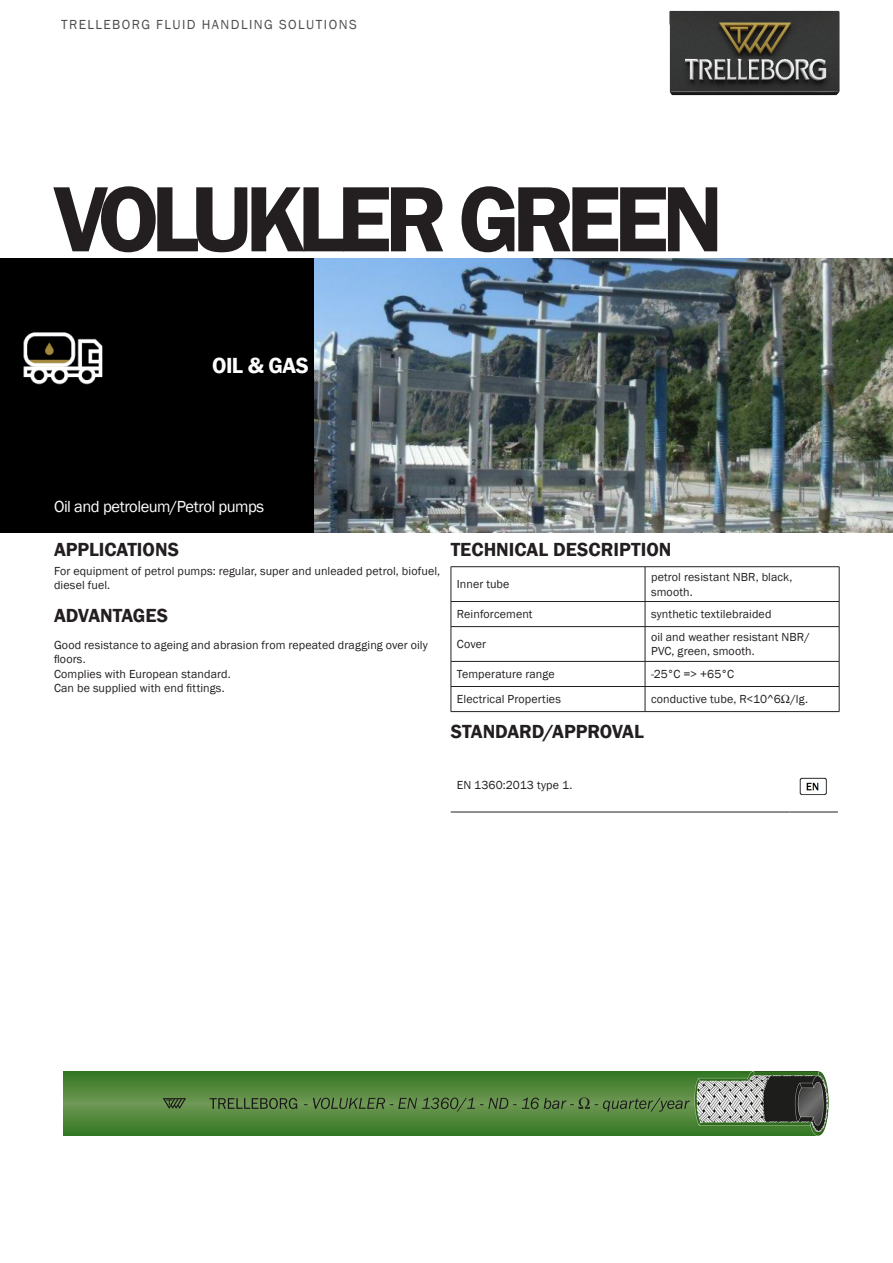
<style>
.page{position:relative;width:893px;height:1263px;background:#fff}
.page>*{position:absolute;margin:0;border:0;box-sizing:border-box;transform-origin:0 0}
._002_PRODUCT_NAME_1{font:600 96px "Franklin Gothic";letter-spacing:-.085em;color:#231f20}
._004_MARKET_SEGMENT{font:600 22.5px "Franklin Gothic";letter-spacing:-.02em;color:#fff}
.Title_Bold{font:600 19.5px "Franklin Gothic";color:#231f20}
._005_APPLICATION{font:16.5px "Franklin Gothic";letter-spacing:-.03em;color:#fff}
.t1{font:13.5px "Franklin Gothic";letter-spacing:.105em;color:#231f20}
.TableBody{font:12px/14.4px "Franklin Gothic";letter-spacing:.01em;color:#231f20}
._006_TITRE{font:12px/14.4px "Franklin Gothic";letter-spacing:.01em;color:#231f20}
.Text_8_PT{font:12px/14.4px "Franklin Gothic";letter-spacing:.01em;color:#231f20}
</style>
<div class="page">
<img style="left:669px;top:10px;width:171px;height:86px">
<div style="left:0;top:258px;width:315px;height:275px;background:#000"></div>
<img style="left:315px;top:258px;width:578px;height:275px">
<hr style="left:451px;top:566px;width:194px;height:1px;background:#231f20">
<hr style="left:451px;top:567px;width:1px;height:34px;background:#231f20">
<hr style="left:645px;top:566px;width:194px;height:1px;background:#231f20">
<hr style="left:645px;top:567px;width:1px;height:34px;background:#231f20">
<hr style="left:839px;top:567px;width:1px;height:34px;background:#231f20">
<hr style="left:451px;top:601px;width:194px;height:1px;background:#231f20">
<svg style="left:451px;top:602px;width:1px;height:24px"></svg>
<hr style="left:645px;top:601px;width:194px;height:1px;background:#231f20">
<svg style="left:645px;top:602px;width:1px;height:24px"></svg>
<svg style="left:839px;top:602px;width:1px;height:24px"></svg>
<hr style="left:451px;top:626px;width:194px;height:1px;background:#231f20">
<hr style="left:451px;top:627px;width:1px;height:34px;background:#231f20">
<hr style="left:645px;top:626px;width:194px;height:1px;background:#231f20">
<hr style="left:645px;top:627px;width:1px;height:34px;background:#231f20">
<hr style="left:839px;top:627px;width:1px;height:34px;background:#231f20">
<hr style="left:451px;top:661px;width:194px;height:1px;background:#231f20">
<hr style="left:645px;top:661px;width:194px;height:1px;background:#231f20">
<hr style="left:451px;top:686px;width:194px;height:1px;background:#231f20">
<svg style="left:451px;top:662px;width:1px;height:49px"></svg>
<hr style="left:645px;top:686px;width:194px;height:1px;background:#231f20">
<svg style="left:645px;top:662px;width:1px;height:49px"></svg>
<svg style="left:839px;top:662px;width:1px;height:49px"></svg>
<hr style="left:451px;top:711px;width:194px;height:1px;background:#231f20">
<hr style="left:645px;top:711px;width:194px;height:1px;background:#231f20">
<hr style="left:451px;top:812px;width:338px;height:1px;background:#231f20">
<hr style="left:789px;top:812px;width:49px;height:1px;background:#231f20">
<img style="left:799px;top:777px;width:28px;height:19px">
<img style="left:64px;top:1072px;width:765px;height:64px">
<p class="t1" style="left:61px;top:16px;width:297px">TRELLEBORG FLUID HANDLING SOLUTIONS</p>
<p class="_002_PRODUCT_NAME_1" style="left:54px;top:160px;width:671px">VOLUKLER GREEN</p>
<p class="_004_MARKET_SEGMENT" style="left:212px;top:351px;width:98px">OIL &amp; GAS</p>
<p class="_005_APPLICATION" style="left:54px;top:496px;width:212px">Oil and petroleum/Petrol pumps</p>
<p class="Title_Bold" style="left:54px;top:538px;width:127px">APPLICATIONS</p>
<p class="Text_8_PT" style="left:54px;top:564px;width:388px">For equipment of petrol pumps: regular, super and unleaded petrol, biofuel, diesel fuel.</p>
<p class="Title_Bold" style="left:54px;top:603px;width:116px">ADVANTAGES</p>
<p class="_006_TITRE" style="left:54px;top:638px;width:375px">Good resistance to ageing and abrasion from repeated dragging over oily floors.<br>Complies with European standard.<br>Can be supplied with end fittings.</p>
<p class="Title_Bold" style="left:451px;top:538px;width:222px">TECHNICAL DESCRIPTION</p>
<p class="TableBody" style="left:457px;top:577px;width:54px">Inner tube</p>
<p class="TableBody" style="left:651px;top:570px;width:143px">petrol resistant NBR, black, smooth.</p>
<p class="TableBody" style="left:457px;top:607px;width:77px">Reinforcement</p>
<p class="TableBody" style="left:651px;top:607px;width:122px">synthetic textilebraided</p>
<p class="TableBody" style="left:457px;top:637px;width:31px">Cover</p>
<p class="TableBody" style="left:651px;top:630px;width:160px">oil and weather resistant NBR/<br>PVC, green, smooth.</p>
<p class="TableBody" style="left:457px;top:667px;width:99px">Temperature range</p>
<p class="TableBody" style="left:651px;top:667px;width:85px">-25°C =&gt; +65°C</p>
<p class="TableBody" style="left:457px;top:692px;width:106px">Electrical Properties</p>
<p class="TableBody" style="left:651px;top:692px;width:158px">conductive tube, R&lt;10^6Ω/lg.</p>
<p class="Title_Bold" style="left:451px;top:719px;width:195px">STANDARD/APPROVAL</p>
<p class="TableBody" style="left:457px;top:778px;width:117px">EN 1360:2013 type 1.</p>
</div>
